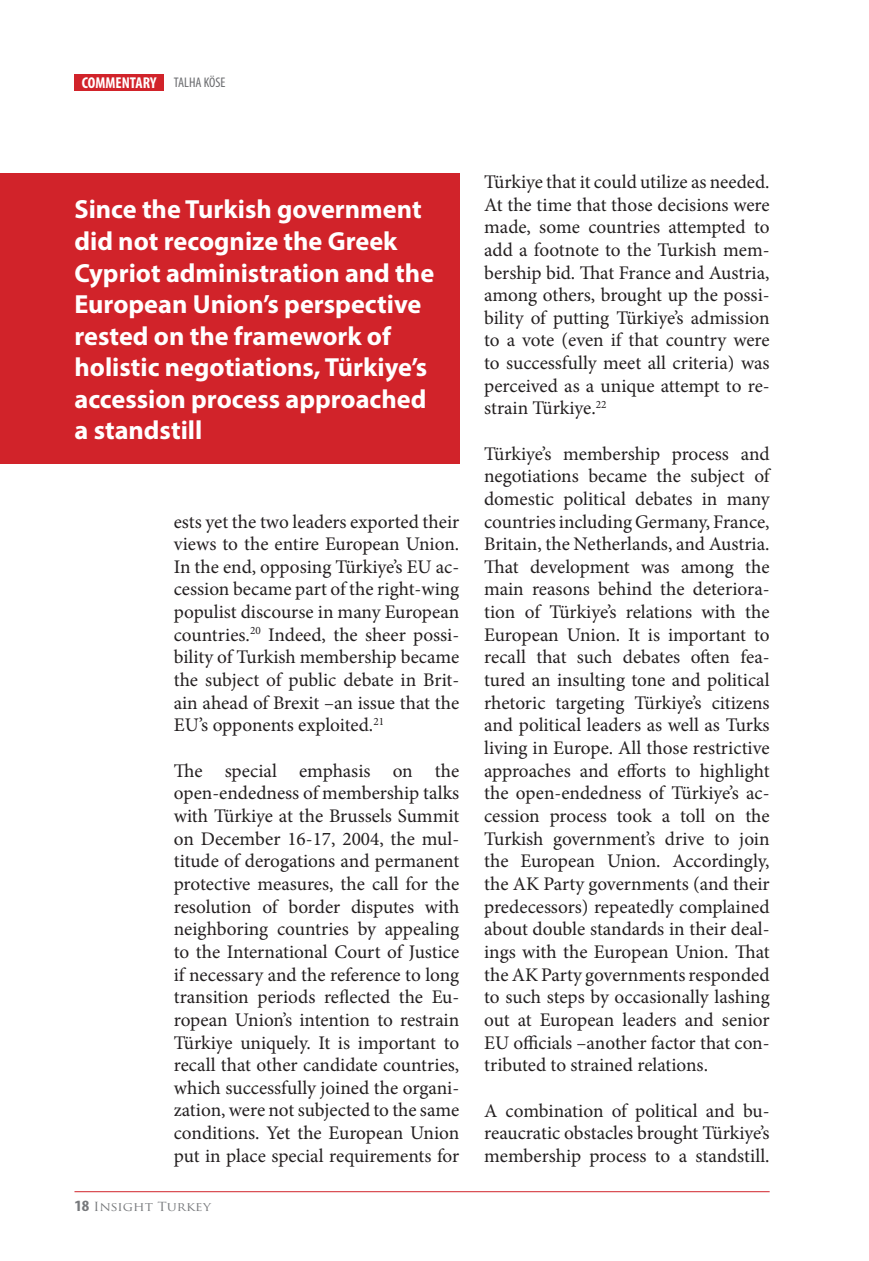
<style>
.page{position:relative;width:869px;height:1261px;background:#fff}
.page>*{position:absolute;margin:0;border:0;box-sizing:border-box;transform-origin:0 0}
.t1{font:700 26.25px/31.5px "Myriad Pro";color:#fff}
.t2{font:19.25px/22.6px "Minion Pro";letter-spacing:-.005em;color:#231f20;text-align:justify}
.t3{font:700 condensed 15.75px "Myriad Pro";color:#fff}
.t4{font:12.25px "Trajan Pro";color:#76787b;scale:1.11 1}
.s1{font-weight:400;font-size:14px;color:#6c6d70}
.s2{font-family:"Myriad Pro";font-weight:700;font-stretch:condensed;font-size:15.75px}
</style>
<div class="page">
<div style="left:74px;top:74px;width:90px;height:17px;background:#d1232a"></div>
<hr style="left:74px;top:1190px;width:695px;height:1px;background:#d1232a">
<div style="left:0;top:174px;width:459px;height:290px;background:#d1232a"></div>
<p class="t3" style="left:82px;top:73px;width:145px">COMMENTARY <span class="s1">TALHA KÖSE</span></p>
<h1 class="t1" style="left:74px;top:193px;width:361px">Since the Turkish government did not recognize the Greek<br>Cypriot administration and the<br>European Union’s perspective rested on the framework of holistic negotiations, Türkiye’s accession process approached a standstill</h1>
<p class="t2" style="left:174px;top:510px;width:287px">ests yet the two leaders exported their views to the entire European Union.<br>In the end, opposing Türkiye’s EU ac&shy;cession became part of the right-wing populist discourse in many European countries.<sup>20</sup> Indeed, the sheer possi&shy;bility of Turkish membership became the subject of public debate in Brit&shy;ain ahead of Brexit –an issue that the EU’s opponents exploited.<sup>21</sup></p>
<p class="t2" style="left:174px;top:759px;width:287px">The special emphasis on the open-endedness of membership talks with Türkiye at the Brussels Summit on December 16-17, 2004, the mul&shy;titude of derogations and permanent protective measures, the call for the resolution of border disputes with neighboring countries by appealing to the International Court of Justice if necessary and the reference to long transition periods reflected the Eu&shy;ropean Union’s intention to restrain Türkiye uniquely. It is important to recall that other candidate countries, which successfully joined the organi&shy;zation, were not subjected to the same conditions. Yet the European Union put in place special requirements for</p>
<p class="t4" style="left:74px;top:1198px;width:124px"><span class="s2">18</span> Insight Turkey</p>
<p class="t2" style="left:484px;top:170px;width:287px">Türkiye that it could utilize as needed.<br>At the time that those decisions were made, some countries attempted to add a footnote to the Turkish mem&shy;bership bid. That France and Austria, among others, brought up the possi&shy;bility of putting Türkiye’s admission to a vote (even if that country were to successfully meet all criteria) was perceived as a unique attempt to re&shy;strain Türkiye.<sup>22</sup></p>
<p class="t2" style="left:484px;top:442px;width:287px">Türkiye’s membership process and negotiations became the subject of domestic political debates in many countries including Germany, France, Britain, the Netherlands, and Austria.<br>That development was among the main reasons behind the deteriora&shy;tion of Türkiye’s relations with the European Union. It is important to recall that such debates often fea&shy;tured an insulting tone and political rhetoric targeting Türkiye’s citizens and political leaders as well as Turks living in Europe. All those restrictive approaches and efforts to highlight the open-endedness of Türkiye’s ac&shy;cession process took a toll on the Turkish government’s drive to join the European Union. Accordingly, the AK Party governments (and their predecessors) repeatedly complained about double standards in their deal&shy;ings with the European Union. That the AK Party governments responded to such steps by occasionally lashing out at European leaders and senior EU officials –another factor that con&shy;tributed to strained relations.</p>
<p class="t2" style="left:484px;top:1098px;width:287px">A combination of political and bu&shy;reaucratic obstacles brought Türkiye’s membership process to a standstill.</p>
</div>
